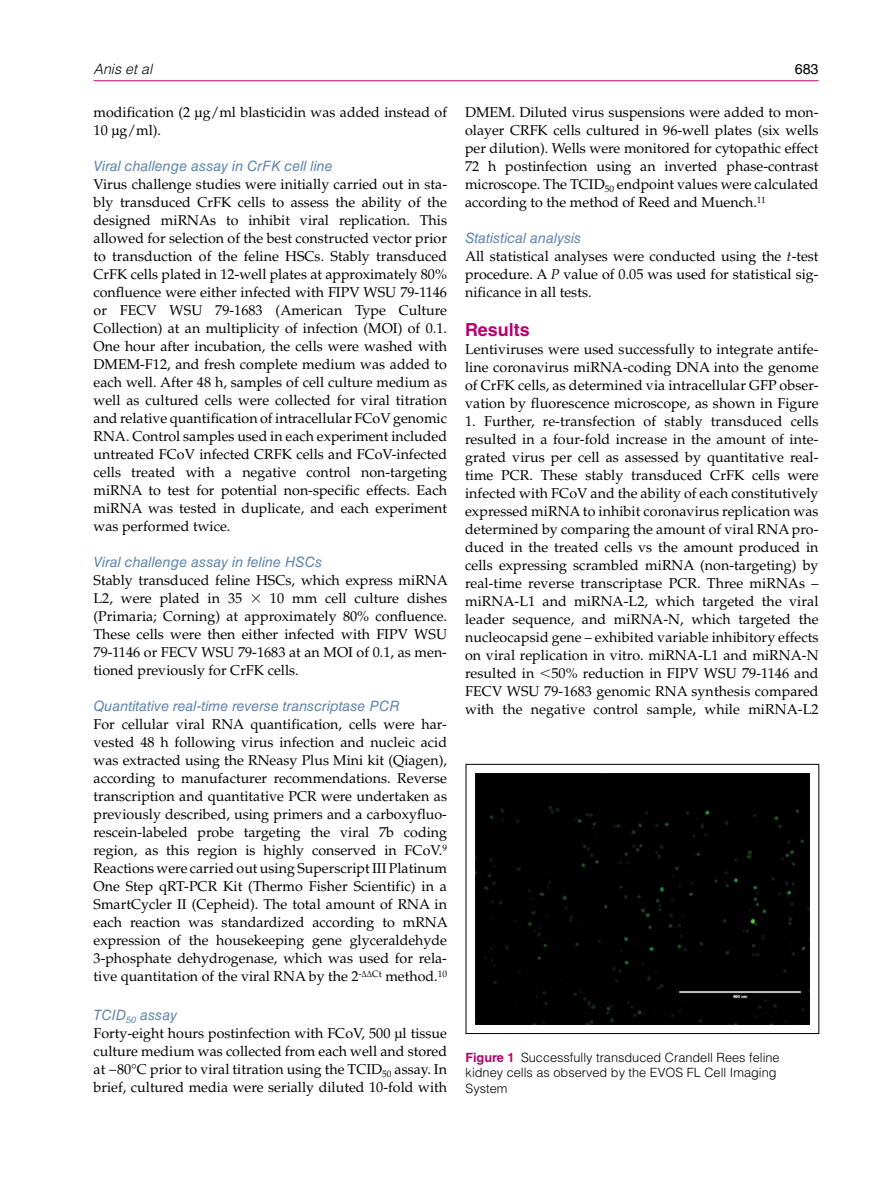
<style>
.page{position:relative;width:893px;height:1191px;background:#fff}
.page>*{position:absolute;margin:0;border:0;box-sizing:border-box;transform-origin:0 0}
.t1{font:700 18px "Helvetica LT Std";color:#b6006d}
.t2{font:14.25px/18px "Palatino LT Std";color:#000;text-align:justify}
.t3{font:italic 14.25px "Helvetica LT Std";color:#5f85ae}
.t4{font:italic 300 14.25px "Helvetica LT Std";color:#000}
.t5{font:14.25px "Helvetica LT Std";color:#000}
.t6{font:300 12.75px/15.8px "Helvetica LT Std";color:#000}
.s1{font-style:italic}
.s2{font-weight:700;color:#b6006d}
</style>
<div class="page">
<hr style="left:94px;top:80px;width:725px;height:1px;background:#b6006d">
<div style="left:475px;top:773px;width:335px;height:251px;background:#010101"></div>
<div style="left:466px;top:764px;width:353px;height:270px;border:1px solid #000"></div>
<p class="t4" style="left:94px;top:60px;width:60px">Anis et al</p>
<p class="t5" style="left:795px;top:61px;width:25px">683</p>
<p class="t2" style="left:94px;top:103px;width:355px">modification (2 μg/ml blasticidin was added instead of<br>10 μg/ml).</p>
<p class="t3" style="left:94px;top:157px;width:241px">Viral challenge assay in CrFK cell line</p>
<p class="t2" style="left:94px;top:175px;width:355px">Virus challenge studies were initially carried out in sta&shy;bly transduced CrFK cells to assess the ability of the designed miRNAs to inhibit viral replication. This allowed for selection of the best constructed vector prior to transduction of the feline HSCs. Stably transduced CrFK cells plated in 12-well plates at approximately 80% confluence were either infected with FIPV WSU 79-1146 or FECV WSU 79-1683 (American Type Culture Collection) at an multiplicity of infection (MOI) of 0.1.<br>One hour after incubation, the cells were washed with DMEM-F12, and fresh complete medium was added to each well. After 48 h, samples of cell culture medium as well as cultured cells were collected for viral titration and relative quantification of intracellular FCoV genomic RNA. Control samples used in each experiment included untreated FCoV infected CRFK cells and FCoV-infected cells treated with a negative control non-targeting miRNA to test for potential non-specific effects. Each miRNA was tested in duplicate, and each experiment was performed twice.</p>
<p class="t3" style="left:94px;top:553px;width:230px">Viral challenge assay in feline HSCs</p>
<p class="t2" style="left:94px;top:571px;width:356px">Stably transduced feline HSCs, which express miRNA<br>L2, were plated in 35</p>
<p class="t2" style="left:465px;top:103px;width:355px">DMEM. Diluted virus suspensions were added to mon&shy;olayer CRFK cells cultured in 96-well plates (six wells per dilution). Wells were monitored for cytopathic effect 72 h postinfection using an inverted phase-contrast microscope. The TCID<sub>50</sub> endpoint values were calculated according to the method of Reed and Muench.<sup>11</sup></p>
<p class="t3" style="left:465px;top:229px;width:118px">Statistical analysis</p>
<p class="t2" style="left:465px;top:247px;width:355px">All statistical analyses were conducted using the <span class="s1">t</span>-test procedure. A <span class="s1">P</span> value of 0.05 was used for statistical sig&shy;nificance in all tests.</p>
<p class="t1" style="left:465px;top:318px;width:66px">Results</p>
<p class="t2" style="left:465px;top:340px;width:355px">Lentiviruses were used successfully to integrate antife&shy;line coronavirus miRNA-coding DNA into the genome of CrFK cells, as determined via intracellular GFP obser&shy;vation by fluorescence microscope, as shown in Figure</p>
<p class="t2" style="left:465px;top:412px;width:355px">1. Further, re-transfection of stably transduced cells resulted in a four-fold increase in the amount of inte&shy;grated virus per cell as assessed by quantitative real&shy;time PCR. These stably transduced CrFK cells were infected with FCoV and the ability of each constitutively expressed miRNA to inhibit coronavirus replication was determined by comparing the amount of viral RNA pro&shy;duced in the treated cells vs the amount produced in cells expressing scrambled miRNA (non-targeting) by real-time reverse transcriptase PCR. Three miRNAs – miRNA-L1 and miRNA-L2, which targeted the viral leader sequence, and miRNA-N, which targeted the nucleocapsid gene – exhibited variable inhibitory effects on viral replication in vitro. miRNA-L1 and miRNA-N resulted in 50% reduction in FIPV WSU 79-1146 and FECV WSU 79-1683 genomic RNA synthesis compared with the negative control sample, while miRNA-L2</p>
<p class="t2" style="left:94px;top:589px;width:355px;text-indent:176px">10 mm cell culture dishes (Primaria; Corning) at approximately 80% confluence.<br>These cells were then either infected with FIPV WSU 79-1146 or FECV WSU 79-1683 at an MOI of 0.1, as men&shy;tioned previously for CrFK cells.</p>
<p class="t3" style="left:94px;top:697px;width:308px">Quantitative real-time reverse transcriptase PCR</p>
<p class="t2" style="left:94px;top:715px;width:356px">For cellular viral RNA quantification, cells were har&shy;vested 48 h following virus infection and nucleic acid was extracted using the RNeasy Plus Mini kit (Qiagen), according to manufacturer recommendations. Reverse transcription and quantitative PCR were undertaken as previously described, using primers and a carboxyfluo&shy;rescein-labeled probe targeting the viral 7b coding region, as this region is highly conserved in FCoV.<sup>9<br></sup>Reactions were carried out using Superscript III Platinum One Step qRT-PCR Kit (Thermo Fisher Scientific) in a SmartCycler II (Cepheid). The total amount of RNA in each reaction was standardized according to mRNA expression of the housekeeping gene glyceraldehyde 3-phosphate dehydrogenase, which was used for rela&shy;tive quantitation of the viral RNA by the 2<sup>-ΔΔCt</sup> method.<sup>10</sup></p>
<p class="t3" style="left:94px;top:1006px;width:85px">TCID<sub>50</sub> assay</p>
<p class="t2" style="left:94px;top:1024px;width:355px">Forty-eight hours postinfection with FCoV, 500 µl tissue culture medium was collected from each well and stored at −80°C prior to viral titration using the TCID<sub>50</sub> assay. In brief, cultured media were serially diluted 10-fold with</p>
<p class="t6" style="left:466px;top:1049px;width:316px"><span class="s2">Figure 1</span> Successfully transduced Crandell Rees feline kidney cells as observed by the EVOS FL Cell Imaging<br>System</p>
</div>
